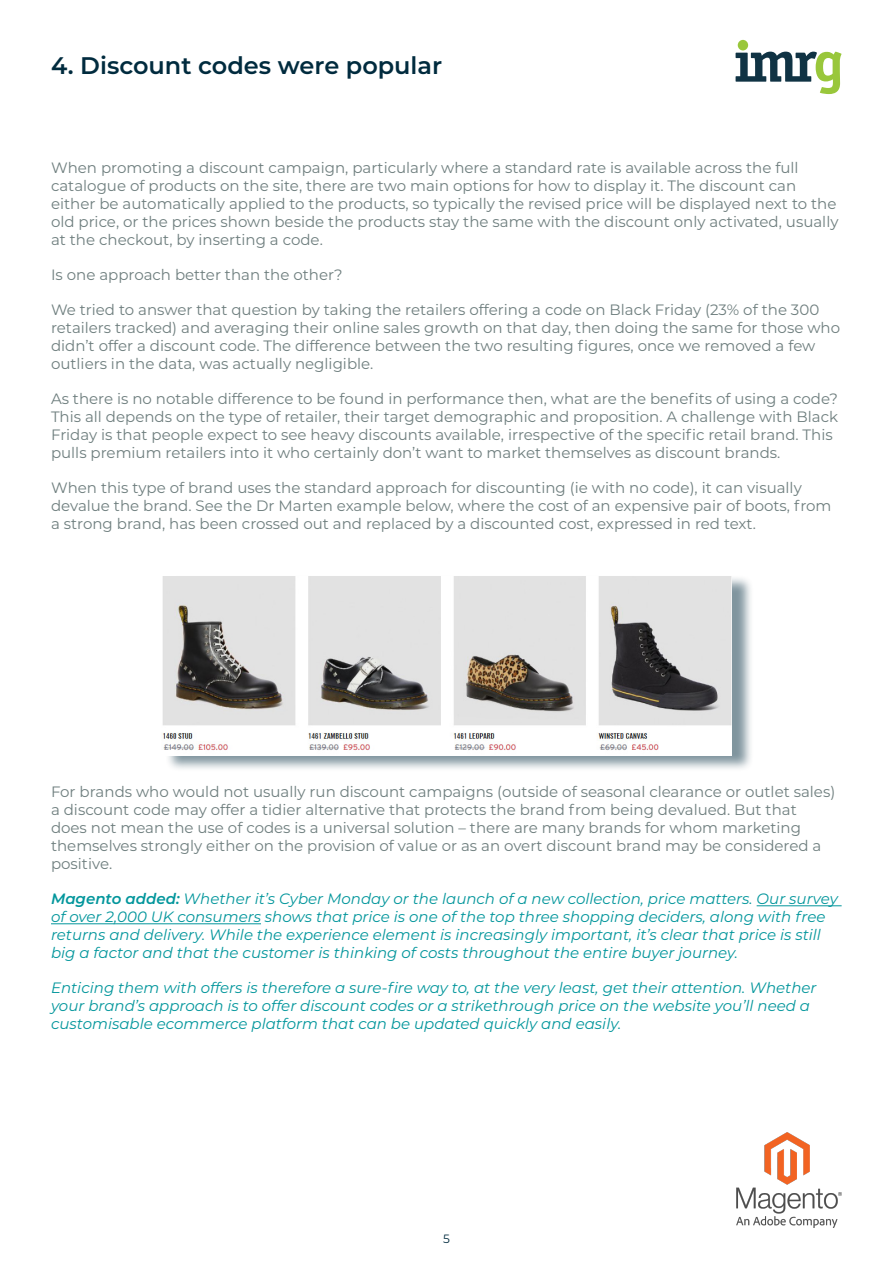
<style>
.page{position:relative;width:893px;height:1263px;background:#fff}
.page>*{position:absolute;margin:0;border:0;box-sizing:border-box;transform-origin:0 0}
.t1{font:600 24px "Montserrat";color:#002b3e}
.t2{font:15px/18px "Montserrat";color:#6e7e7e}
.t3{font:italic 15px/18px "Montserrat";color:#03969c}
.t4{font:12px "Montserrat";color:#002b3e}
.s1{font-weight:600}
</style>
<div class="page">
<div style="left:738px;top:40px;width:10px;height:10px;background:#99c73b;border-radius:50%"></div>
<svg style="left:736px;top:52px;width:105px;height:42px"></svg>
<img style="left:737px;top:1132px;width:105px;height:95px">
<hr style="left:757px;top:905px;width:85px;height:1px;background:#03969c">
<hr style="left:51px;top:923px;width:210px;height:1px;background:#03969c">
<div style="left:165px;top:574px;width:588px;height:198px;background:#002b3e;opacity:.5"></div>
<img style="left:162px;top:576px;width:570px;height:179px">
<p class="t1" style="left:51px;top:49px;width:393px">4. Discount codes were popular</p>
<p class="t2" style="left:51px;top:158px;width:789px">When promoting a discount campaign, particularly where a standard rate is available across the full catalogue of products on the site, there are two main options for how to display it. The discount can either be automatically applied to the products, so typically the revised price will be displayed next to the old price, or the prices shown beside the products stay the same with the discount only activated, usually at the checkout, by inserting a code.</p>
<p class="t2" style="left:51px;top:265px;width:293px">Is one approach better than the other?</p>
<p class="t2" style="left:51px;top:300px;width:791px">We tried to answer that question by taking the retailers offering a code on Black Friday (23% of the 300 retailers tracked) and averaging their online sales growth on that day, then doing the same for those who didn’t offer a discount code. The difference between the two resulting figures, once we removed a few outliers in the data, was actually negligible.</p>
<p class="t2" style="left:51px;top:389px;width:788px">As there is no notable difference to be found in performance then, what are the benefits of using a code?<br>This all depends on the type of retailer, their target demographic and proposition. A challenge with Black Friday is that people expect to see heavy discounts available, irrespective of the specific retail brand. This pulls premium retailers into it who certainly don’t want to market themselves as discount brands.</p>
<p class="t2" style="left:51px;top:478px;width:782px">When this type of brand uses the standard approach for discounting (ie with no code), it can visually devalue the brand. See the Dr Marten example below, where the cost of an expensive pair of boots, from a strong brand, has been crossed out and replaced by a discounted cost, expressed in red text.</p>
<p class="t2" style="left:51px;top:782px;width:786px">For brands who would not usually run discount campaigns (outside of seasonal clearance or outlet sales) a discount code may offer a tidier alternative that protects the brand from being devalued. But that does not mean the use of codes is a universal solution – there are many brands for whom marketing themselves strongly either on the provision of value or as an overt discount brand may be considered a positive.</p>
<p class="t3" style="left:51px;top:889px;width:788px"><span class="s1">Magento added:</span> Whether it’s Cyber Monday or the launch of a new collection, price matters. Our survey of over 2,000 UK consumers shows that price is one of the top three shopping deciders, along with free returns and delivery. While the experience element is increasingly important, it’s clear that price is still big a factor and that the customer is thinking of costs throughout the entire buyer journey.</p>
<p class="t3" style="left:51px;top:978px;width:767px">Enticing them with offers is therefore a sure-fire way to, at the very least, get their attention. Whether your brand’s approach is to offer discount codes or a strikethrough price on the website you’ll need a customisable ecommerce platform that can be updated quickly and easily.</p>
<p class="t4" style="left:443px;top:1231px;width:8px">5</p>
</div>
